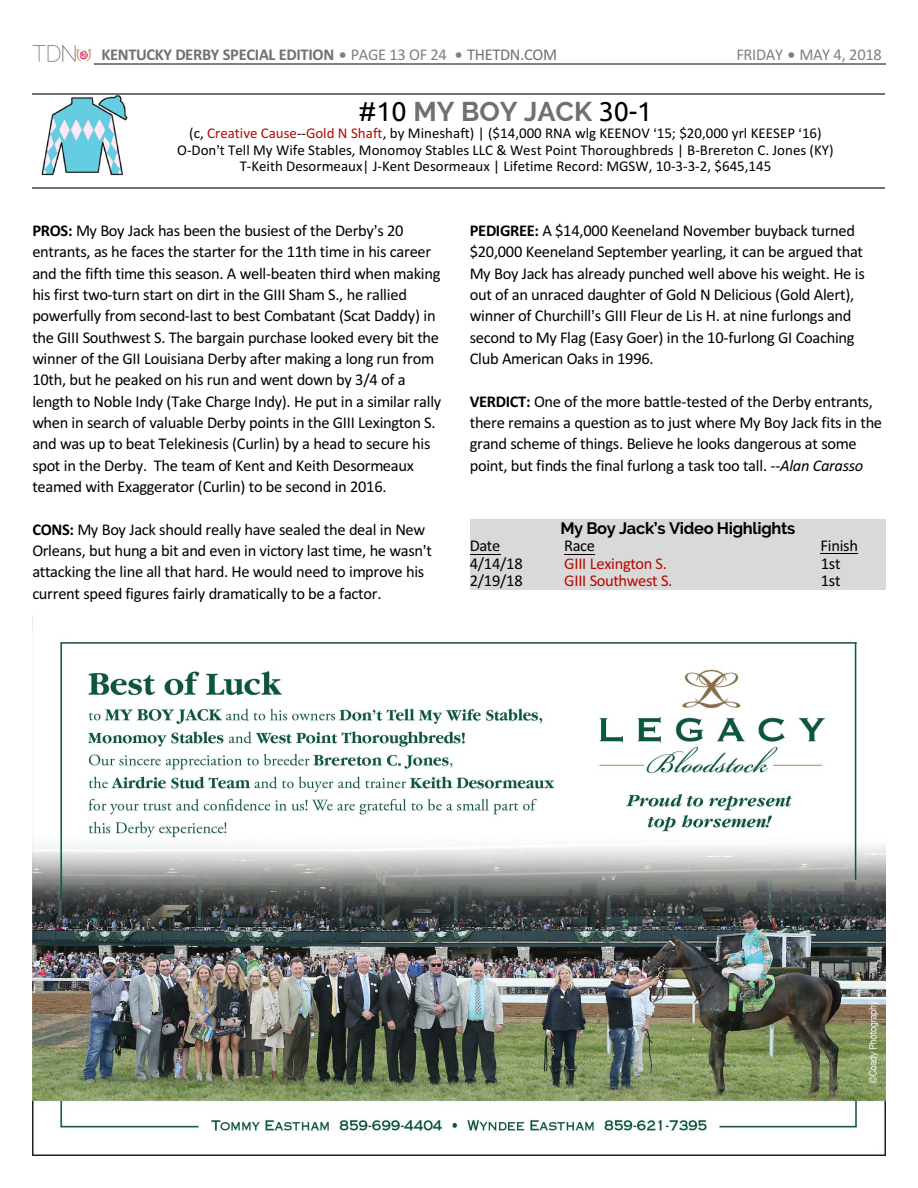
<style>
.page{position:relative;width:918px;height:1188px;background:#fff}
.page>*{position:absolute;margin:0;border:0;box-sizing:border-box;transform-origin:0 0}
.t1{font:700 27px "Raleway";color:#707070}
.t2{font:16.5px/21.3px "Calibri";letter-spacing:-.02em;color:#000}
.t3{font:700 16.5px "Calibri";letter-spacing:-.02em;color:#707070}
.t4{font:16.5px "Calibri";letter-spacing:-.02em;color:#b30a00}
.t5{font:700 16.5px "Raleway";letter-spacing:-.02em;color:#000}
.t6{font:16.5px "Calibri";letter-spacing:-.02em;color:#808080}
.t7{font:15px/16.4px "Calibri";color:#000;text-align:center}
.s1{font-weight:400;color:#808080}
.s2{font-weight:400}
.s3{font-family:"Ubuntu";font-weight:400;color:#000}
.s4{color:#b30a00}
.s5{font-weight:700}
.s6{font-style:italic}
</style>
<div class="page">
<hr style="left:94px;top:64px;width:791px;height:1px;background:#808080">
<img style="left:32px;top:45px;width:60px;height:17px">
<img style="left:32px;top:616px;width:854px;height:540px">
<img style="left:41px;top:94px;width:87px;height:82px">
<hr style="left:32px;top:93px;width:853px;height:1px;background:#707070">
<hr style="left:32px;top:187px;width:853px;height:2px;background:#707070">
<div style="left:470px;top:519px;width:415px;height:71px;background:#d9d9d9"></div>
<hr style="left:470px;top:554px;width:30px;height:1px;background:#000">
<hr style="left:564px;top:554px;width:31px;height:1px;background:#000">
<hr style="left:821px;top:554px;width:37px;height:1px;background:#000">
<p class="t3" style="left:102px;top:47px;width:457px">KENTUCKY DERBY SPECIAL EDITION <span class="s1">PAGE 13 OF 24</span> <span class="s2">THETDN.COM</span></p>
<p class="t6" style="left:736px;top:47px;width:147px">FRIDAY MAY 4, 2018</p>
<h1 class="t1" style="left:358px;top:96px;width:296px"><span class="s3">#10</span> MY BOY JACK <span class="s3">30-1</span></h1>
<p class="t7" style="left:177px;top:126px;width:658px">(c, <span class="s4">Creative Cause</span>--<span class="s4">Gold N Shaft</span>, by Mineshaft) | ($14,000 RNA wlg KEENOV 15; $20,000 yrl KEESEP 16)<br>O-Don t Tell My Wife Stables, Monomoy Stables LLC &amp; West Point Thoroughbreds | B-Brereton C. Jones (KY)<br>T-Keith Desormeaux| J-Kent Desormeaux | Lifetime Record: MGSW, 10-3-3-2, $645,145</p>
<p class="t2" style="left:32px;top:221px;width:411px"><span class="s5">PROS:</span> My Boy Jack has been the busiest of the Derby s 20 entrants, as he faces the starter for the 11th time in his career and the fifth time this season. A well-beaten third when making his first two-turn start on dirt in the GIII Sham S., he rallied powerfully from second-last to best Combatant (Scat Daddy) in the GIII Southwest S. The bargain purchase looked every bit the winner of the GII Louisiana Derby after making a long run from 10th, but he peaked on his run and went down by 3/4 of a length to Noble Indy (Take Charge Indy). He put in a similar rally when in search of valuable Derby points in the GIII Lexington S. and was up to beat Telekinesis (Curlin) by a head to secure his spot in the Derby. The team of Kent and Keith Desormeaux teamed with Exaggerator (Curlin) to be second in 2016.</p>
<p class="t2" style="left:32px;top:520px;width:401px"><span class="s5">CONS:</span> My Boy Jack should really have sealed the deal in New Orleans, but hung a bit and even in victory last time, he wasn t attacking the line all that hard. He would need to improve his current speed figures fairly dramatically to be a factor.</p>
<p class="t2" style="left:470px;top:221px;width:397px"><span class="s5">PEDIGREE:</span> A $14,000 Keeneland November buyback turned $20,000 Keeneland September yearling, it can be argued that My Boy Jack has already punched well above his weight. He is out of an unraced daughter of Gold N Delicious (Gold Alert), winner of Churchill s GIII Fleur de Lis H. at nine furlongs and second to My Flag (Easy Goer) in the 10-furlong GI Coaching Club American Oaks in 1996.</p>
<p class="t2" style="left:470px;top:392px;width:414px"><span class="s5">VERDICT:</span> One of the more battle-tested of the Derby entrants, there remains a question as to just where My Boy Jack fits in the grand scheme of things. Believe he looks dangerous at some point, but finds the final furlong a task too tall. <span class="s6">--Alan Carasso</span></p>
<p class="t5" style="left:560px;top:519px;width:236px">My Boy Jack’s Video Highlights</p>
<p class="t2" style="left:470px;top:537px;width:32px">Date</p>
<p class="t2" style="left:564px;top:537px;width:33px">Race</p>
<p class="t2" style="left:821px;top:537px;width:39px">Finish</p>
<p class="t2" style="left:470px;top:554px;width:54px">4/14/18</p>
<p class="t4" style="left:564px;top:556px;width:104px">GIII Lexington S.</p>
<p class="t2" style="left:821px;top:554px;width:21px">1st</p>
<p class="t2" style="left:470px;top:571px;width:54px">2/19/18</p>
<p class="t4" style="left:564px;top:574px;width:110px">GIII Southwest S.</p>
<p class="t2" style="left:821px;top:571px;width:21px">1st</p>
</div>
